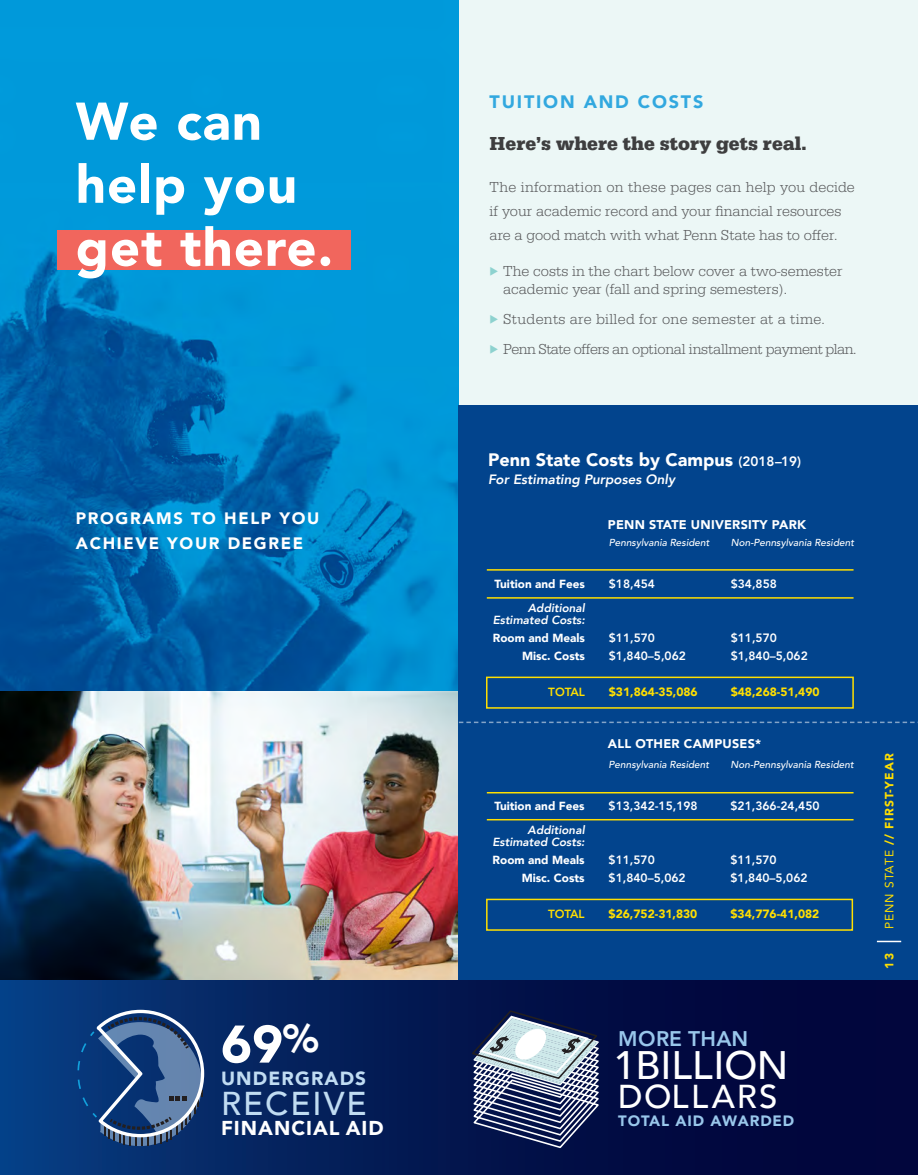
<style>
.page{position:relative;width:918px;height:1175px;background:#fff}
.page>*{position:absolute;margin:0;border:0;box-sizing:border-box;transform-origin:0 0}
.t1{font:900 52.5px "Avenir";letter-spacing:.02em;color:#fff}
.body_text{font:900 52.35px "Avenir";color:#fff}
.body_text-2{font:500 39.6px "Avenir";color:#fff}
.body_text-3{font:500 33px "Avenir";letter-spacing:.06em;color:#c0dcf2}
.body_text-4{font:500 33px "Avenir";letter-spacing:.06em;color:#fff}
.body_text-5{font:800 21px "Avenir";letter-spacing:.01em;color:#99c7eb}
.body_text-6{font:900 20.1px "Avenir";letter-spacing:.05em;color:#fff}
.section_introtext{font:700 19.5px "Serifa";color:#3e3e3f}
.body_text-7{font:900 19.05px "Avenir";letter-spacing:.06em;color:#c0dcf2}
.headline{font:900 18px "Avenir";color:#fff}
.Page_Titles{font:900 18px "Avenir";letter-spacing:.1em;color:#32a8df}
.t2{font:900 16.5px/25.5px "Avenir";letter-spacing:.1em;color:#fff}
.t3{font:300 15px/24px "Serifa";color:#57585a}
.t4{font:300 15px "Serifa";letter-spacing:-.035em;color:#57585a}
.t5{font:300 15px "Serifa";letter-spacing:.02em;color:#57585a}
.body_text-8{font:900 15px "Avenir";letter-spacing:.06em;color:#99c7eb}
.headline-2{font:italic 800 13.5px "Avenir";color:#fff}
.t6{font:900 12.6px "Avenir";letter-spacing:.02em;color:#fff}
.t7{font:800 12px "Avenir";color:#fff}
.t8{font:900 12px "Avenir";color:#ffdf01}
.t9{font:900 12px "Avenir";letter-spacing:.08em;color:#ffdf01}
.t10{font:900 11.7px "Avenir";color:#fff}
.t11{font:italic 800 11.7px/12px "Avenir";color:#fff;text-align:right}
.t12{font:800 11.7px "Avenir";color:#ffdf01}
.t13{font:italic 500 10.05px "Avenir";color:#fff}
.s1{font-weight:800;font-size:13.5px}
.s2{font-weight:400}
</style>
<div class="page">
<div style="left:456px;top:0;width:462px;height:437px;background:#ecf7f6"></div>
<img style="left:0;top:688px;width:459px;height:292px">
<img style="left:0;top:0;width:458px;height:691px">
<div style="left:58px;top:230px;width:293px;height:39px;background:#f1665d"></div>
<div style="left:459px;top:405px;width:459px;height:582px;background:#02448d"></div>
<hr style="left:487px;top:597px;width:367px;height:1px;background:#ffdf01">
<hr style="left:487px;top:569px;width:367px;height:1px;background:#ffdf01">
<div style="left:486px;top:676px;width:368px;height:32px;border:2px solid #ffdf01"></div>
<hr style="left:487px;top:819px;width:367px;height:1px;background:#ffdf01">
<hr style="left:487px;top:792px;width:367px;height:1px;background:#ffdf01">
<div style="left:486px;top:898px;width:367px;height:32px;border:2px solid #ffdf01"></div>
<svg style="left:459px;top:721px;width:459px;height:2px"></svg>
<div style="left:0;top:980px;width:918px;height:194px;background:linear-gradient(to right,#06387a,#00002f)"></div>
<svg style="left:77px;top:1009px;width:128px;height:137px;background:#36598c"></svg>
<svg style="left:472px;top:1010px;width:127px;height:138px;background:#677391"></svg>
<hr style="left:877px;top:940px;width:24px;height:2px;background:#fff">
<p class="t1" style="left:76px;top:76px;width:188px">We can</p>
<p class="t1" style="left:76px;top:139px;width:223px">help you</p>
<p class="t1" style="left:76px;top:202px;width:259px">get there.</p>
<p class="t2" style="left:76px;top:505px;width:245px">PROGRAMS TO HELP YOU<br>ACHIEVE YOUR DEGREE</p>
<p class="body_text" style="left:221px;top:999px;width:99px">69<sup>%</sup></p>
<p class="body_text-7" style="left:221px;top:1061px;width:147px">UNDERGRADS</p>
<p class="body_text-3" style="left:221px;top:1074px;width:147px">RECEIVE</p>
<p class="body_text-6" style="left:221px;top:1110px;width:164px">FINANCIAL AID</p>
<p class="Page_Titles" style="left:490px;top:86px;width:215px">TUITION AND COSTS</p>
<p class="section_introtext" style="left:490px;top:132px;width:319px">Here’s where the story gets real.</p>
<p class="t3" style="left:490px;top:175px;width:367px">The information on these pages can help you decide if your academic record and your financial resources are a good match with what Penn State has to offer.</p>
<p class="t3" style="left:503px;top:262px;width:341px;line-height:18px">The costs in the chart below cover a two-semester academic year (fall and spring semesters).</p>
<p class="t5" style="left:503px;top:311px;width:323px">Students are billed for one semester at a time.</p>
<p class="t4" style="left:503px;top:341px;width:355px">Penn State offers an optional installment payment plan.</p>
<p class="headline" style="left:488px;top:445px;width:314px">Penn State Costs by Campus <span class="s1">(2018–19)</span></p>
<p class="headline-2" style="left:488px;top:472px;width:188px">For Estimating Purposes Only</p>
<p class="t10" style="left:495px;top:574px;width:92px">Tuition and Fees</p>
<p class="t11" style="left:493px;top:602px;width:94px">Additional<br>Estimated Costs:</p>
<p class="t10" style="left:493px;top:628px;width:94px">Room and Meals</p>
<p class="t10" style="left:522px;top:646px;width:64px">Misc. Costs</p>
<p class="t12" style="left:548px;top:685px;width:38px">TOTAL</p>
<p class="t10" style="left:494px;top:796px;width:92px">Tuition and Fees</p>
<p class="t11" style="left:492px;top:824px;width:94px">Additional<br>Estimated Costs:</p>
<p class="t10" style="left:493px;top:850px;width:94px">Room and Meals</p>
<p class="t10" style="left:522px;top:868px;width:64px">Misc. Costs</p>
<p class="t12" style="left:548px;top:907px;width:38px">TOTAL</p>
<p class="t6" style="left:608px;top:514px;width:200px">PENN STATE UNIVERSITY PARK</p>
<p class="t13" style="left:609px;top:537px;width:102px">Pennsylvania Resident</p>
<p class="t7" style="left:609px;top:577px;width:48px">$18,454</p>
<p class="t7" style="left:609px;top:631px;width:48px">$11,570</p>
<p class="t7" style="left:609px;top:649px;width:79px">$1,840–5,062</p>
<p class="t8" style="left:609px;top:682px;width:90px">$31,864-35,086</p>
<p class="t13" style="left:731px;top:537px;width:125px">Non-Pennsylvania Resident</p>
<p class="t7" style="left:731px;top:577px;width:48px">$34,858</p>
<p class="t7" style="left:731px;top:631px;width:48px">$11,570</p>
<p class="t7" style="left:731px;top:649px;width:79px">$1,840–5,062</p>
<p class="t8" style="left:731px;top:682px;width:90px">$48,268-51,490</p>
<p class="t6" style="left:608px;top:733px;width:155px">ALL OTHER CAMPUSES*</p>
<p class="t13" style="left:609px;top:759px;width:102px">Pennsylvania Resident</p>
<p class="t7" style="left:609px;top:799px;width:91px">$13,342-15,198</p>
<p class="t7" style="left:609px;top:853px;width:48px">$11,570</p>
<p class="t7" style="left:609px;top:871px;width:79px">$1,840–5,062</p>
<p class="t8" style="left:609px;top:904px;width:90px">$26,752-31,830</p>
<p class="t13" style="left:731px;top:759px;width:125px">Non-Pennsylvania Resident</p>
<p class="t7" style="left:731px;top:799px;width:91px">$21,366-24,450</p>
<p class="t7" style="left:731px;top:853px;width:48px">$11,570</p>
<p class="t7" style="left:731px;top:871px;width:79px">$1,840–5,062</p>
<p class="t8" style="left:731px;top:904px;width:90px">$34,776-41,082</p>
<p class="body_text-5" style="left:618px;top:1026px;width:131px">MORE THAN</p>
<p class="body_text-2" style="left:613px;top:1030px;width:176px">1BILLION</p>
<p class="body_text-4" style="left:618px;top:1068px;width:161px">DOLLARS</p>
<p class="body_text-8" style="left:618px;top:1107px;width:178px">TOTAL AID AWARDED</p>
<p class="t9" style="left:879px;top:929px;width:177px;rotate:-90deg"><span class="s2">PENN STATE</span> // FIRST-YEAR</p>
<p class="t8" style="left:879px;top:969px;width:18px;rotate:-90deg">13</p>
</div>
